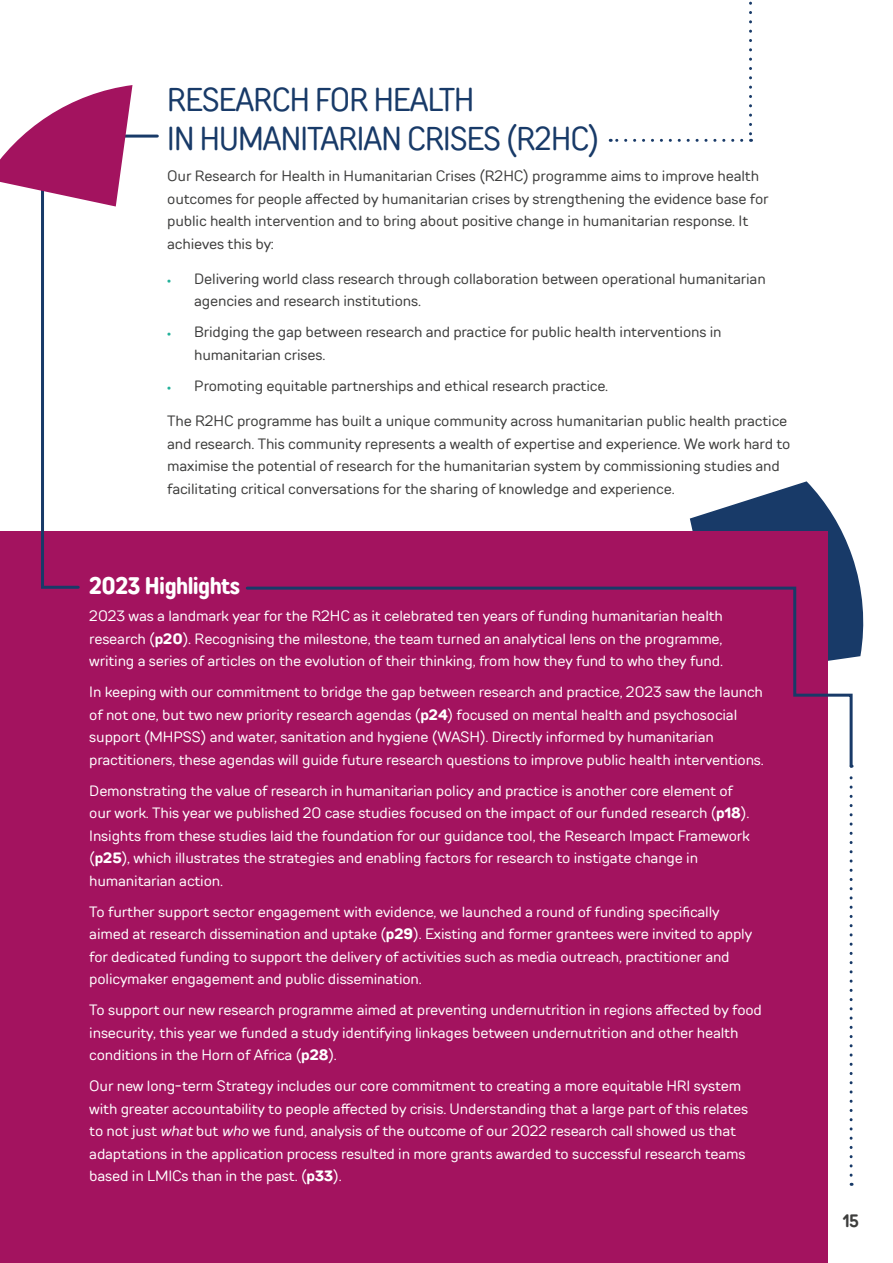
<style>
.page{position:relative;width:893px;height:1263px;background:#fff}
.page>*{position:absolute;margin:0;border:0;box-sizing:border-box;transform-origin:0 0}
.t1{font:condensed 33px/39px "TT Rounds Neue";letter-spacing:-.025em;color:#183a68}
.t2{font:700 condensed 24px "TT Rounds Neue";letter-spacing:-.025em;color:#fff}
.t3{font:18px "TT Rounds Neue Cond D Bold";color:#3d3d3c}
.t4{font:15px/22.5px "TT Rounds Neue";letter-spacing:-.01em;color:#fff}
.t5{font:15px/22.5px "TT Rounds Neue";letter-spacing:-.01em;color:#3d3d3c}
.s1{font-family:"Tahoma";font-size:8.7px;color:#23b19a}
.s2{font-weight:700}
.s3{font-style:italic}
</style>
<div class="page">
<svg style="left:690px;top:481px;width:174px;height:176px"></svg>
<hr style="left:103px;top:135px;width:54px;height:3px;background:#183a68">
<div style="left:0;top:531px;width:827px;height:732px;background:#a3135f"></div>
<svg style="left:749px;top:1px;width:3px;height:141px"></svg>
<svg style="left:610px;top:139px;width:132px;height:3px"></svg>
<svg style="left:0;top:85px;width:132px;height:504px"></svg>
<svg style="left:850px;top:776px;width:3px;height:399px"></svg>
<svg style="left:245px;top:585px;width:609px;height:184px"></svg>
<h1 class="t1" style="left:167px;top:80px;width:434px">RESEARCH FOR HEALTH<br>IN HUMANITARIAN CRISES (R2HC)</h1>
<p class="t5" style="left:167px;top:165px;width:603px">Our Research for Health in Humanitarian Crises (R2HC) programme aims to improve health outcomes for people affected by humanitarian crises by strengthening the evidence base for public health intervention and to bring about positive change in humanitarian response. It achieves this by:</p>
<p class="t5" style="left:194px;top:267px;width:573px;text-indent:-27px"><span class="s1">•</span> Delivering world class research through collaboration between operational humanitarian agencies and research institutions.</p>
<p class="t5" style="left:194px;top:321px;width:529px;text-indent:-27px"><span class="s1">•</span> Bridging the gap between research and practice for public health interventions in humanitarian crises.</p>
<p class="t5" style="left:167px;top:374px;width:442px"><span class="s1">•</span> Promoting equitable partnerships and ethical research practice.</p>
<p class="t5" style="left:167px;top:410px;width:625px">The R2HC programme has built a unique community across humanitarian public health practice and research. This community represents a wealth of expertise and experience. We work hard to maximise the potential of research for the humanitarian system by commissioning studies and facilitating critical conversations for the sharing of knowledge and experience.</p>
<h2 class="t2" style="left:89px;top:570px;width:152px">2023 Highlights</h2>
<p class="t4" style="left:89px;top:604px;width:635px;text-align:justify">2023 was a landmark year for the R2HC as it celebrated ten years of funding humanitarian health research (<span class="s2">p20</span>). Recognising the milestone, the team turned an analytical lens on the programme, writing a series of articles on the evolution of their thinking, from how they fund to who they fund.</p>
<p class="t4" style="left:89px;top:680px;width:676px">In keeping with our commitment to bridge the gap between research and practice, 2023 saw the launch of not one, but two new priority research agendas (<span class="s2">p24</span>) focused on mental health and psychosocial support (MHPSS) and water, sanitation and hygiene (WASH). Directly informed by humanitarian practitioners, these agendas will guide future research questions to improve public health interventions.</p>
<p class="t4" style="left:89px;top:779px;width:662px">Demonstrating the value of research in humanitarian policy and practice is another core element of our work. This year we published 20 case studies focused on the impact of our funded research (<span class="s2">p18</span>).<br>Insights from these studies laid the foundation for our guidance tool, the Research Impact Framework (<span class="s2">p25</span>), which illustrates the strategies and enabling factors for research to instigate change in humanitarian action.</p>
<p class="t4" style="left:89px;top:900px;width:664px">To further support sector engagement with evidence, we launched a round of funding specifically aimed at research dissemination and uptake (<span class="s2">p29</span>). Existing and former grantees were invited to apply for dedicated funding to support the delivery of activities such as media outreach, practitioner and policymaker engagement and public dissemination.</p>
<p class="t4" style="left:89px;top:999px;width:674px">To support our new research programme aimed at preventing undernutrition in regions affected by food insecurity, this year we funded a study identifying linkages between undernutrition and other health conditions in the Horn of Africa (<span class="s2">p28</span>).</p>
<p class="t4" style="left:89px;top:1075px;width:660px">Our new long-term Strategy includes our core commitment to creating a more equitable HRI system with greater accountability to people affected by crisis. Understanding that a large part of this relates to not just <span class="s3">what</span>but <span class="s3">who</span> we fund, analysis of the outcome of our 2022 research call showed us that adaptations in the application process resulted in more grants awarded to successful research teams based in LMICs than in the past. (<span class="s2">p33</span>).</p>
<p class="t3" style="left:843px;top:1209px;width:18px">15</p>
</div>
